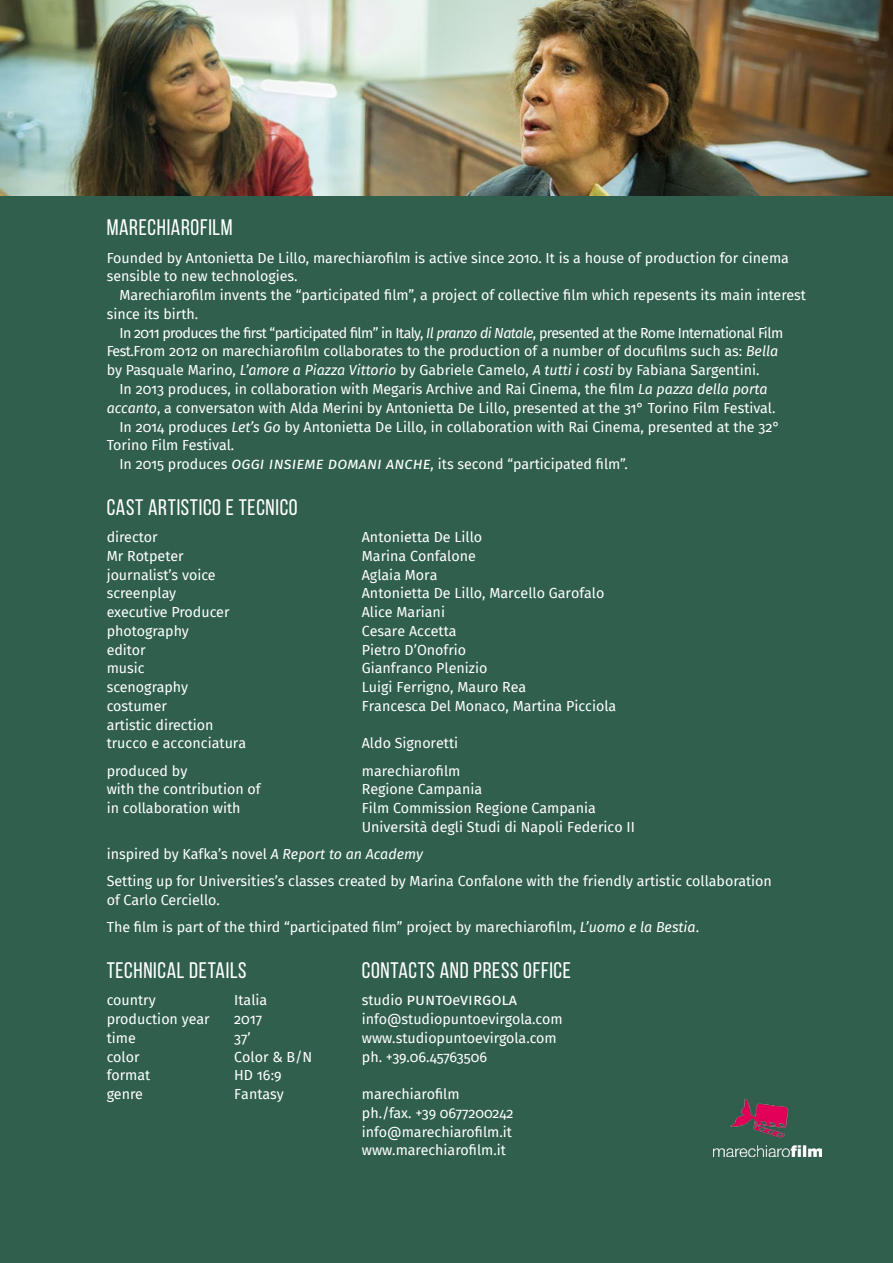
<style>
.page{position:relative;width:893px;height:1263px;background:#305f4e}
.page>*{position:absolute;margin:0;border:0;box-sizing:border-box;transform-origin:0 0}
.t1{font:22.5px "Bebas Neue";letter-spacing:.03em;color:#fff}
.t2{font:16.35px "Fira Sans";color:#fff}
.t3{font:14.25px/18.8px "Fira Sans";color:#fff}
.t4{font:14.25px "Fira Sans";letter-spacing:-.04em;color:#fff}
.s1{font-style:italic}
.s2{font-style:italic;font-size:16.35px}
.s3{font-size:14.25px}
</style>
<div class="page">
<img style="left:0;top:0;width:893px;height:196px">
<img style="left:713px;top:1098px;width:108px;height:59px">
<h1 class="t1" style="left:107px;top:215px;width:127px">MARECHIAROFILM</h1>
<p class="t3" style="left:107px;top:248px;width:684px">Founded by Antonietta De Lillo, marechiarofilm is active since 2010. It is a house of production for cinema sensible to new technologies.</p>
<p class="t3" style="left:119px;top:285px;width:688px">Marechiarofilm invents the “participated film”, a project of collective film which repesents its main interest</p>
<p class="t3" style="left:107px;top:304px;width:93px">since its birth.</p>
<p class="t4" style="left:119px;top:322px;width:665px">In 2011 produces the first “participated film” in Italy, <span class="s1">Il pranzo di Natale</span>, presented at the Rome International Film</p>
<p class="t3" style="left:107px;top:342px;width:673px">Fest.From 2012 on marechiarofilm collaborates to the production of a number of docufilms such as: <span class="s1">Bella</span></p>
<p class="t3" style="left:107px;top:360px;width:654px">by Pasquale Marino, <span class="s1">L’amore a Piazza Vittorio</span> by Gabriele Camelo, <span class="s1">A tutti i costi</span> by Fabiana Sargentini.</p>
<p class="t3" style="left:119px;top:379px;width:649px">In 2013 produces, in collaboration with Megaris Archive and Rai Cinema, the film <span class="s1">La pazza della porta</span></p>
<p class="t3" style="left:107px;top:398px;width:670px"><span class="s1">accanto</span>, a conversaton with Alda Merini by Antonietta De Lillo, presented at the 31° Torino Film Festival.</p>
<p class="t3" style="left:119px;top:417px;width:662px">In 2014 produces <span class="s1">Let’s Go</span> by Antonietta De Lillo, in collaboration with Rai Cinema, presented at the 32°</p>
<p class="t3" style="left:107px;top:435px;width:129px">Torino Film Festival.</p>
<p class="t3" style="left:119px;top:454px;width:510px">In 2015 produces <span class="s2">oggi insieme domani anche</span><span class="s1">,</span> its second “participated film”.</p>
<h1 class="t1" style="left:107px;top:495px;width:193px">CAST ARTISTICO E TECNICO</h1>
<p class="t3" style="left:107px;top:527px;width:52px">director</p>
<p class="t3" style="left:362px;top:527px;width:122px">Antonietta De Lillo</p>
<p class="t3" style="left:107px;top:546px;width:79px">Mr Rotpeter</p>
<p class="t3" style="left:362px;top:546px;width:116px">Marina Confalone</p>
<p class="t3" style="left:107px;top:565px;width:110px">journalist’s voice</p>
<p class="t3" style="left:362px;top:565px;width:77px">Aglaia Mora</p>
<p class="t3" style="left:107px;top:583px;width:71px">screenplay</p>
<p class="t3" style="left:362px;top:583px;width:244px">Antonietta De Lillo, Marcello Garofalo</p>
<p class="t3" style="left:107px;top:602px;width:124px">executive Producer</p>
<p class="t3" style="left:362px;top:602px;width:85px">Alice Mariani</p>
<p class="t3" style="left:107px;top:621px;width:84px">photography</p>
<p class="t3" style="left:362px;top:621px;width:96px">Cesare Accetta</p>
<p class="t3" style="left:107px;top:640px;width:41px">editor</p>
<p class="t3" style="left:362px;top:640px;width:106px">Pietro D’Onofrio</p>
<p class="t3" style="left:107px;top:658px;width:39px">music</p>
<p class="t3" style="left:362px;top:658px;width:127px">Gianfranco Plenizio</p>
<p class="t3" style="left:107px;top:677px;width:83px">scenography</p>
<p class="t3" style="left:362px;top:677px;width:166px">Luigi Ferrigno, Mauro Rea</p>
<p class="t3" style="left:107px;top:696px;width:62px">costumer</p>
<p class="t3" style="left:362px;top:696px;width:256px">Francesca Del Monaco, Martina Picciola</p>
<p class="t3" style="left:107px;top:715px;width:141px">artistic direction trucco e acconciatura</p>
<p class="t3" style="left:362px;top:733px;width:98px">Aldo Signoretti</p>
<p class="t3" style="left:107px;top:761px;width:82px">produced by</p>
<p class="t3" style="left:362px;top:761px;width:100px">marechiarofilm</p>
<p class="t3" style="left:107px;top:779px;width:155px">with the contribution of</p>
<p class="t3" style="left:362px;top:779px;width:122px">Regione Campania</p>
<p class="t3" style="left:107px;top:798px;width:135px">in collaboration with</p>
<p class="t3" style="left:362px;top:798px;width:275px">Film Commission Regione Campania<br>Università degli Studi di Napoli Federico II</p>
<p class="t3" style="left:107px;top:840px;width:667px;line-height:27.3px">inspired by Kafka’s novel <span class="s1">A Report to an Academy<br></span>Setting up for Universities’s classes created by Marina Confalone with the friendly artistic collaboration</p>
<p class="t3" style="left:107px;top:886px;width:594px;line-height:27.3px">of Carlo Cerciello.<br>The film is part of the third “participated film” project by marechiarofilm, <span class="s1">L’uomo e la Bestia</span>.</p>
<h1 class="t1" style="left:107px;top:958px;width:141px">TECHNICAL DETAILS</h1>
<h1 class="t1" style="left:362px;top:958px;width:211px">CONTACTS AND PRESS OFFICE</h1>
<p class="t3" style="left:107px;top:990px;width:51px">country</p>
<p class="t3" style="left:234px;top:990px;width:35px">Italia</p>
<p class="t2" style="left:362px;top:987px;width:157px"><span class="s3">studio</span> punto<span class="s3">e</span>virgola</p>
<p class="t3" style="left:107px;top:1009px;width:104px">production year</p>
<p class="t3" style="left:234px;top:1009px;width:30px">2017</p>
<p class="t3" style="left:362px;top:1009px;width:202px">info@studiopuntoevirgola.com</p>
<p class="t3" style="left:107px;top:1028px;width:31px">time</p>
<p class="t3" style="left:234px;top:1028px;width:18px">37’</p>
<p class="t3" style="left:362px;top:1028px;width:196px">www.studiopuntoevirgola.com</p>
<p class="t3" style="left:107px;top:1047px;width:34px">color</p>
<p class="t3" style="left:234px;top:1047px;width:80px">Color &amp; B/N</p>
<p class="t3" style="left:362px;top:1047px;width:127px">ph. +39.06.45763506</p>
<p class="t3" style="left:107px;top:1065px;width:45px">format</p>
<p class="t3" style="left:234px;top:1065px;width:49px">HD 16:9</p>
<p class="t3" style="left:107px;top:1084px;width:38px">genre</p>
<p class="t3" style="left:234px;top:1084px;width:51px">Fantasy</p>
<p class="t3" style="left:362px;top:1084px;width:153px">marechiarofilm<br>ph./fax. +39 0677200242 info@marechiarofilm.it www.marechiarofilm.it</p>
</div>
